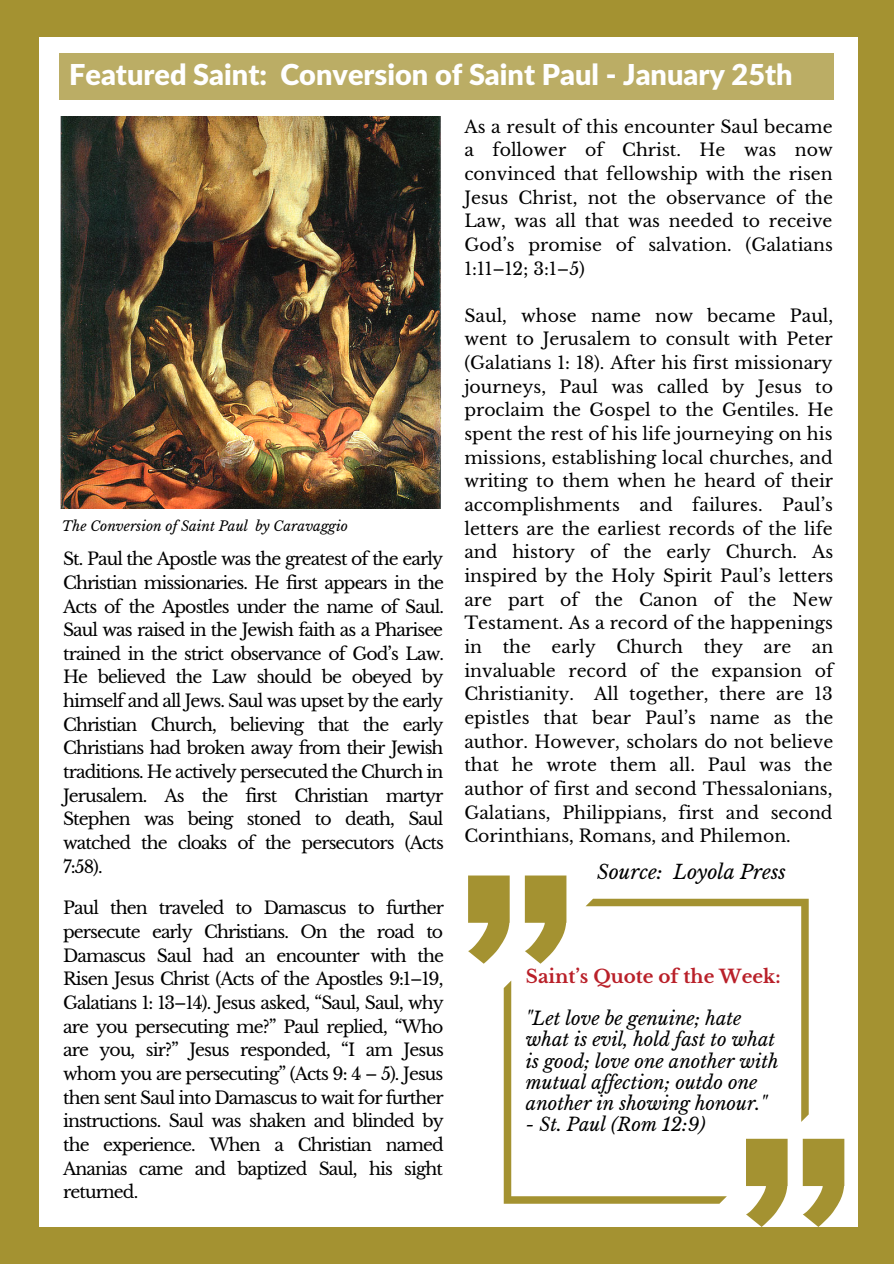
<style>
.page{position:relative;width:894px;height:1264px;background:#fff}
.page>*{position:absolute;margin:0;border:0;box-sizing:border-box;transform-origin:0 0}
.t1{font:900 28.8px "Lato Latin";color:#fff}
.t2{font:italic 19.5px "Libre Baskerville";color:#000}
.t3{font:italic 18.3px/21.3px "Libre Baskerville";color:#000}
.t4{font:700 18.3px "Libre Baskerville";color:#b92029}
.t5{font:17.25px/23.7px "Libre Baskerville";letter-spacing:-.025em;color:#000;text-align:justify}
.t6{font:italic 13.65px "Libre Baskerville";color:#000}
</style>
<div class="page">
<div style="left:0;top:0;width:893px;height:1263px;background:#a49231"></div>
<div style="left:39px;top:37px;width:817px;height:1189px;background:#fff"></div>
<div style="left:59px;top:53px;width:774px;height:47px;background:#bbad65"></div>
<img style="left:60px;top:116px;width:381px;height:393px">
<svg style="left:585px;top:898px;width:223px;height:223px"></svg>
<svg style="left:503px;top:980px;width:223px;height:223px"></svg>
<svg style="left:468px;top:875px;width:41px;height:88px"></svg>
<svg style="left:524px;top:875px;width:42px;height:88px"></svg>
<svg style="left:746px;top:1138px;width:41px;height:88px"></svg>
<svg style="left:802px;top:1138px;width:42px;height:88px"></svg>
<p class="t1" style="left:69px;top:62px;width:724px">Featured Saint: Conversion of Saint Paul - January 25th</p>
<p class="t6" style="left:62px;top:518px;width:287px">The Conversion of Saint Paul by Caravaggio</p>
<p class="t5" style="left:63px;top:547px;width:382px">St. Paul the Apostle was the greatest of the early Christian missionaries. He first appears in the Acts of the Apostles under the name of Saul.<br>Saul was raised in the Jewish faith as a Pharisee trained in the strict observance of God’s Law.<br>He believed the Law should be obeyed by himself and all Jews. Saul was upset by the early Christian Church, believing that the early Christians had broken away from their Jewish traditions. He actively persecuted the Church in Jerusalem. As the first Christian martyr Stephen was being stoned to death, Saul watched the cloaks of the persecutors (Acts 7:58).</p>
<p class="t5" style="left:63px;top:896px;width:382px">Paul then traveled to Damascus to further persecute early Christians. On the road to Damascus Saul had an encounter with the Risen Jesus Christ (Acts of the Apostles 9:1–19, Galatians 1: 13–14). Jesus asked, “Saul, Saul, why are you persecuting me?” Paul replied, “Who are you, sir?” Jesus responded, “I am Jesus whom you are persecuting” (Acts 9: 4 – 5). Jesus then sent Saul into Damascus to wait for further instructions. Saul was shaken and blinded by the experience. When a Christian named Ananias came and baptized Saul, his sight returned.</p>
<p class="t5" style="left:464px;top:115px;width:370px">As a result of this encounter Saul became a follower of Christ. He was now convinced that fellowship with the risen Jesus Christ, not the observance of the Law, was all that was needed to receive God’s promise of salvation. (Galatians 1:11–12; 3:1–5)</p>
<p class="t5" style="left:464px;top:304px;width:370px">Saul, whose name now became Paul, went to Jerusalem to consult with Peter (Galatians 1: 18). After his first missionary journeys, Paul was called by Jesus to proclaim the Gospel to the Gentiles. He spent the rest of his life journeying on his missions, establishing local churches, and writing to them when he heard of their accomplishments and failures. Paul’s letters are the earliest records of the life and history of the early Church. As inspired by the Holy Spirit Paul’s letters are part of the Canon of the New Testament. As a record of the happenings in the early Church they are an invaluable record of the expansion of Christianity. All together, there are 13 epistles that bear Paul’s name as the author. However, scholars do not believe that he wrote them all. Paul was the author of first and second Thessalonians, Galatians, Philippians, first and second Corinthians, Romans, and Philemon.</p>
<p class="t2" style="left:597px;top:860px;width:190px">Source: Loyola Press</p>
<p class="t4" style="left:525px;top:964px;width:256px">Saint’s Quote of the Week:</p>
<p class="t3" style="left:525px;top:1008px;width:254px">"Let love be genuine; hate what is evil, hold fast to what is good; love one another with mutual af ection; outdo one another in showing honour."</p>
<p class="t3" style="left:525px;top:1114px;width:181px">- St. Paul (Rom 12:9)</p>
</div>
